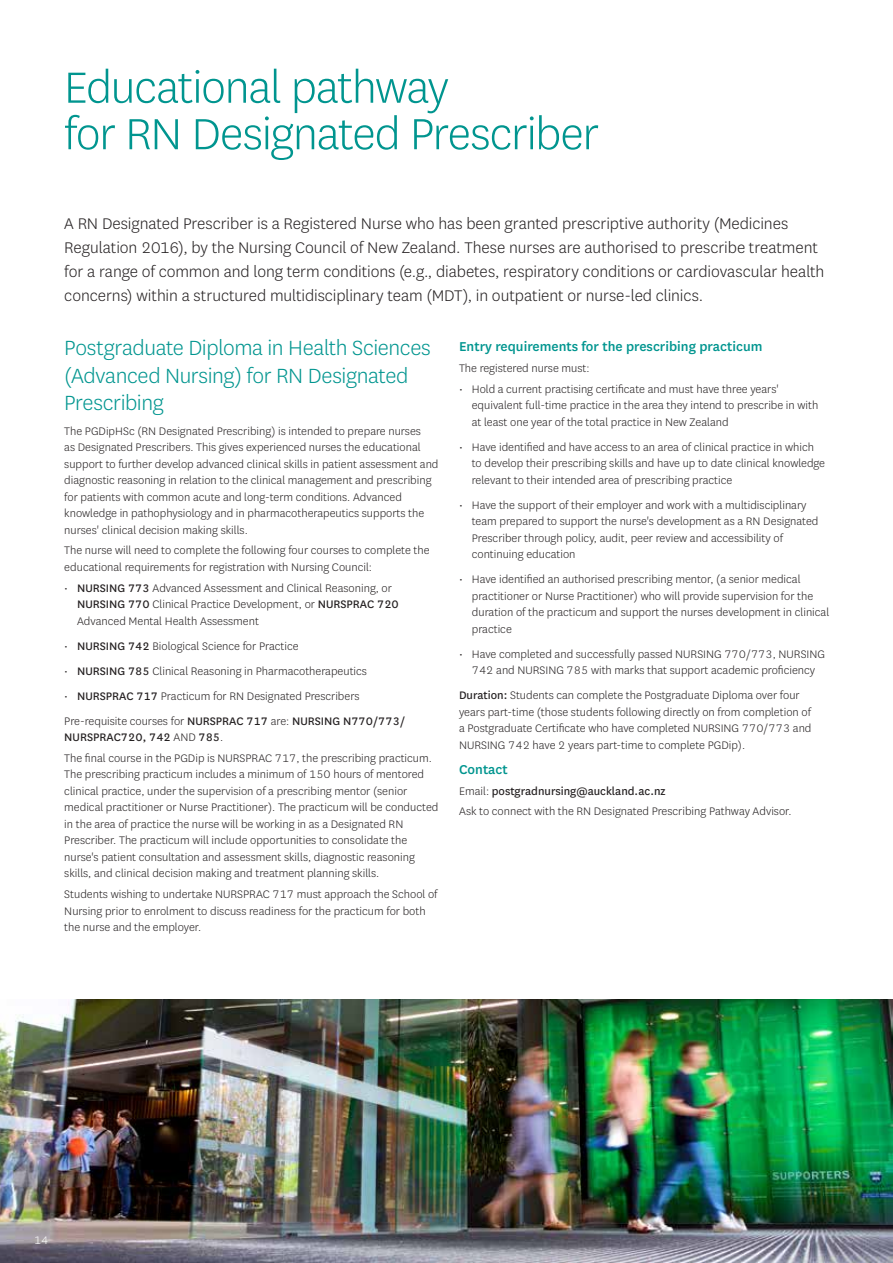
<style>
.page{position:relative;width:893px;height:1263px;background:#fff}
.page>*{position:absolute;margin:0;border:0;box-sizing:border-box;transform-origin:0 0}
.t1{font:300 51px/46.5px "National";letter-spacing:-.025em;color:#00958f}
.t2{font:300 24px/27px "National";letter-spacing:-.015em;color:#00958f}
.t3{font:300 18px/24px "National";letter-spacing:-.005em;color:#231f20}
.t4{font:500 15px "National";color:#00958f}
.t5{font:300 12.75px/16.5px "National";color:#231f20}
.t6{font:300 12.75px "National";color:#fff}
.s1{font-weight:400}
</style>
<div class="page">
<img style="left:0;top:999px;width:893px;height:264px">
<h1 class="t1" style="left:64px;top:62px;width:537px">Educational pathway<br>for RN Designated Prescriber</h1>
<p class="t3" style="left:64px;top:211px;width:762px">A RN Designated Prescriber is a Registered Nurse who has been granted prescriptive authority (Medicines Regulation 2016), by the Nursing Council of New Zealand. These nurses are authorised to prescribe treatment for a range of common and long term conditions (e.g., diabetes, respiratory conditions or cardiovascular health concerns) within a structured multidisciplinary team (MDT), in outpatient or nurse-led clinics.</p>
<h2 class="t2" style="left:64px;top:334px;width:368px">Postgraduate Diploma in Health Sciences (Advanced Nursing) for RN Designated<br>Prescribing</h2>
<p class="t5" style="left:64px;top:422px;width:376px">The PGDipHSc (RN Designated Prescribing) is intended to prepare nurses<br>as Designated Prescribers. This gives experienced nurses the educational support to further develop advanced clinical skills in patient assessment and diagnostic reasoning in relation to the clinical management and prescribing for patients with common acute and long-term conditions. Advanced knowledge in pathophysiology and in pharmacotherapeutics supports the nurses' clinical decision making skills.</p>
<p class="t5" style="left:64px;top:542px;width:367px">The nurse will need to complete the following four courses to complete the educational requirements for registration with Nursing Council:</p>
<p class="t5" style="left:77px;top:579px;width:323px;text-indent:-13px">• <span class="s1">NURSING 773</span> Advanced Assessment and Clinical Reasoning, or<br><span class="s1">NURSING 770</span> Clinical Practice Development, or <span class="s1">NURSPRAC 720<br></span>Advanced Mental Health Assessment</p>
<p class="t5" style="left:64px;top:637px;width:236px">• <span class="s1">NURSING 742</span> Biological Science for Practice</p>
<p class="t5" style="left:64px;top:662px;width:304px">• <span class="s1">NURSING 785</span> Clinical Reasoning in Pharmacotherapeutics</p>
<p class="t5" style="left:64px;top:683px;width:342px;line-height:25px">• <span class="s1">NURSPRAC 717</span> Practicum for RN Designated Prescribers<br>Pre-requisite courses for <span class="s1">NURSPRAC 717</span> are: <span class="s1">NURSING N770/773/</span></p>
<p class="t5" style="left:64px;top:726px;width:369px;line-height:20.7px"><span class="s1">NURSPRAC720, 742</span> AND <span class="s1">785</span>.<br>The final course in the PGDip is NURSPRAC 717, the prescribing practicum.</p>
<p class="t5" style="left:64px;top:766px;width:376px">The prescribing practicum includes a minimum of 150 hours of mentored clinical practice, under the supervision of a prescribing mentor (senior medical practitioner or Nurse Practitioner). The practicum will be conducted in the area of practice the nurse will be working in as a Designated RN Prescriber. The practicum will include opportunities to consolidate the nurse's patient consultation and assessment skills, diagnostic reasoning skills, and clinical decision making and treatment planning skills.</p>
<p class="t5" style="left:64px;top:885px;width:375px">Students wishing to undertake NURSPRAC 717 must approach the School of<br>Nursing prior to enrolment to discuss readiness for the practicum for both the nurse and the employer.</p>
<p class="t4" style="left:459px;top:336px;width:305px">Entry requirements for the prescribing practicum</p>
<p class="t5" style="left:459px;top:359px;width:132px">The registered nurse must:</p>
<p class="t5" style="left:472px;top:380px;width:348px;text-indent:-13px">• Hold a current practising certificate and must have three years' equivalent full-time practice in the area they intend to prescribe in with at least one year of the total practice in New Zealand</p>
<p class="t5" style="left:472px;top:438px;width:355px;text-indent:-13px">• Have identified and have access to an area of clinical practice in which to develop their prescribing skills and have up to date clinical knowledge relevant to their intended area of prescribing practice</p>
<p class="t5" style="left:472px;top:496px;width:348px;text-indent:-13px">• Have the support of their employer and work with a multidisciplinary team prepared to support the nurse's development as a RN Designated Prescriber through policy, audit, peer review and accessibility of continuing education</p>
<p class="t5" style="left:472px;top:571px;width:359px;text-indent:-13px">• Have identified an authorised prescribing mentor, (a senior medical practitioner or Nurse Practitioner) who will provide supervision for the duration of the practicum and support the nurses development in clinical practice</p>
<p class="t5" style="left:459px;top:645px;width:368px;text-align:center">• Have completed and successfully passed NURSING 770/773, NURSING<br>742 and NURSING 785 with marks that support academic proficiency</p>
<p class="t5" style="left:459px;top:687px;width:354px"><span class="s1">Duration:</span> Students can complete the Postgraduate Diploma over four years part-time (those students following directly on from completion of a Postgraduate Certificate who have completed NURSING 770/773 and NURSING 742 have 2 years part-time to complete PGDip).</p>
<p class="t4" style="left:459px;top:759px;width:50px">Contact</p>
<p class="t5" style="left:459px;top:780px;width:334px;line-height:20.7px">Email: <span class="s1">postgradnursing@auckland.ac.nz<br></span>Ask to connect with the RN Designated Prescribing Pathway Advisor.</p>
<p class="t6" style="left:34px;top:1232px;width:16px">14</p>
</div>
